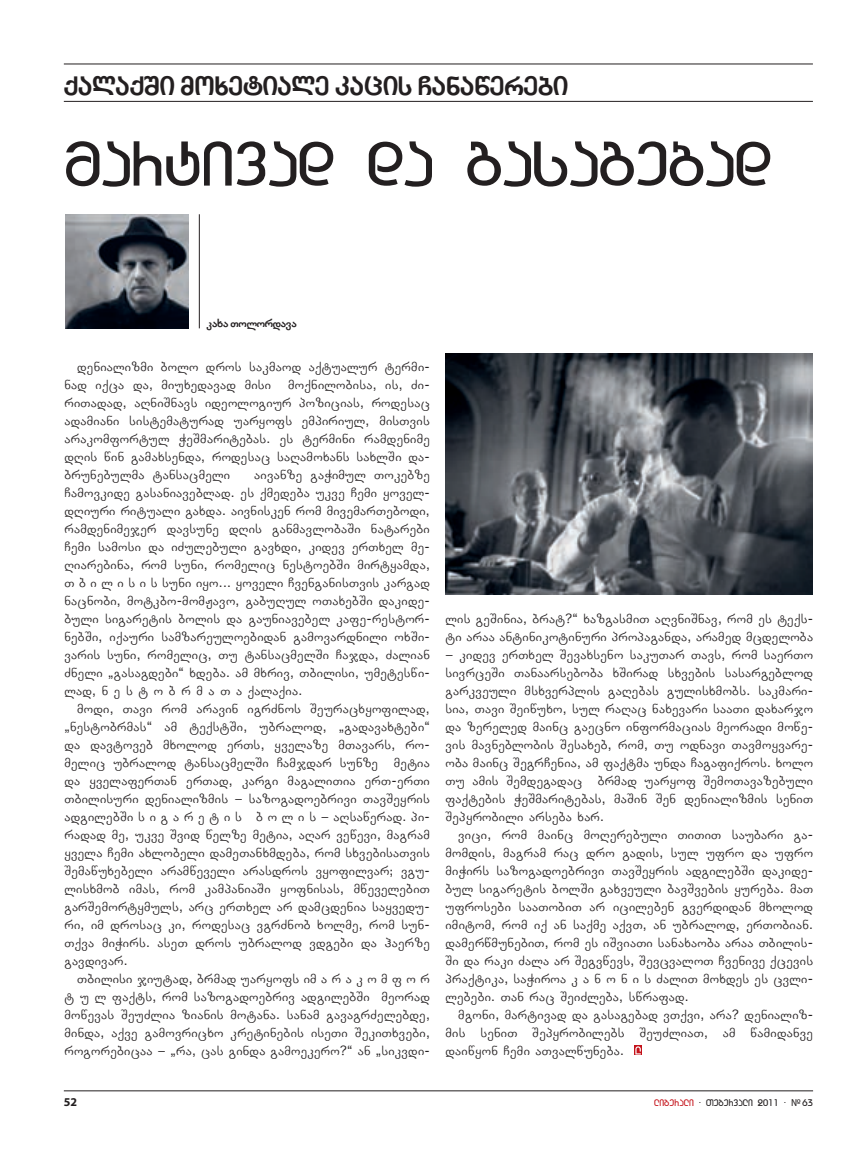
<style>
.page{position:relative;width:864px;height:1153px;background:#fff}
.page>*{position:absolute;margin:0;border:0;box-sizing:border-box;transform-origin:0 0}
.t1{font:67.5px "Bauhaus Mtavruli Thin A";letter-spacing:-.02em;color:#231f20;scale:1.11 1}
.t2{font:700 27px "A Kolkhety M";letter-spacing:-.01em;color:#231f20}
.t3{font:13.5px/18px "A Kolkhety N";letter-spacing:.02em;color:#231f20;text-align:justify}
.t4{font:700 12px "A Kolkhety N";letter-spacing:-.02em;color:#231f20}
.t5{font:700 12px "Myriad Pro";color:#231f20}
.t6{font:10.5px "Bauhaus Mtavruli Thin A";color:#231f20}
.s1{color:#c4121a}
.s2{font-family:"Myriad Pro"}
</style>
<div class="page">
<hr style="left:64px;top:64px;width:748px;height:1px;background:#231f20">
<hr style="left:64px;top:101px;width:748px;height:1px;background:#231f20">
<hr style="left:199px;top:214px;width:1px;height:114px;background:#231f20">
<img style="left:65px;top:214px;width:124px;height:114px">
<svg style="left:634px;top:1045px;width:7px;height:10px"></svg>
<svg style="left:635px;top:1046px;width:5px;height:8px"></svg>
<img style="left:445px;top:353px;width:367px;height:242px">
<hr style="left:64px;top:1090px;width:748px;height:1px;background:#231f20">
<h2 class="t2" style="left:64px;top:73px;width:505px">QALAQSI MOXETIALE KACIS CANAWEREBI</h2>
<h1 class="t1" style="left:64px;top:132px;width:639px">MARTIVAD DA GASAGEBAD</h1>
<p class="t4" style="left:206px;top:317px;width:92px">kaxa Tolordava</p>
<p class="t3" style="left:64px;top:358px;width:367px;text-indent:13px">DENIALIZMI BOLO DROS SAKMAOD AQTUALUR TERMI-<br>NAD IQCA DA, MIUXEDAVAD MISI</p>
<p class="t3" style="left:64px;top:376px;width:367px;text-indent:223px">MOQNILOBISA, IS, ZI-RITADAD, ARNISNAVS IDEOLOGIUR POZICIAS, RODESAC ADAMIANI SISTEMATURAD UARYOFS EMPIRIUL, MISTVIS ARAKOMFORTUL WESMARITEBAS. ES TERMINI RAMDENIME DRIS WIN GAMAXSENDA, RODESAC SARAMOXANS SAXLSI DA-BRUNEBULMA TANSACMELI</p>
<p class="t3" style="left:64px;top:466px;width:367px;text-indent:190px">AIVANZE GAWIMUL TOKEBZE CAMOVKIDE GASANIAVEBLAD. ES QMEDEBA UKVE CEMI YOVEL-DRIURI RITUALI GAXDA. AIVNISKEN ROM MIVEMARTEBODI, RAMDENIMEJER DAVSUNE DRIS GANMAVLOBASI NATAREBI CEMI SAMOSI DA IZULEBULI GAVXDI, KIDEV ERTXEL ME-RIAREBINA, ROM SUNI, ROMELIC NESTOEBSI MIRTYAMDA, T B I L I S I S SUNI IYO... YOVELI CVENGANISTVIS KARGAD NACNOBI, MOTKBO-MOMJAVO, GABURUL OTAXEBSI DAKIDE-BULI SIGARETIS BOLIS DA GAUNIAVEBEL KAFE-RESTOR-NEBSI, IQAURI SAMZAREULOEBIDAN GAMOVARDNILI OXSI-VARIS SUNI, ROMELIC, TU TANSACMELSI CAJDA, ZALIAN ZNELI `GASAGDEBI~ XDEBA. AM MXRIV, TBILISI, UMETESWI-LAD, N E S T O B R M A T A QALAQIA.</p>
<p class="t3" style="left:64px;top:700px;width:367px;text-indent:13px">MODI, TAVI ROM ARAVIN IGRZNOS SEURACXYOFILAD, `NESTOBRMAS~ AM TEQSTSI, UBRALOD, `GADAVAXTEBI~ DA DAVTOVEB MXOLOD ERTS, YVELAZE MTAVARS, RO-MELIC UBRALOD TANSACMELSI CAMJDAR SUNZE METIA DA YVELAFERTAN ERTAD, KARGI MAGALITIA ERT-ERTI TBILISURI DENIALIZMIS _ SAZOGADOEBRIVI TAVSEYRIS ADGILEBSI S I G A R E T I S B O L I S _ ARSAWERAD. PI-RADAD ME, UKVE SVID WELZE METIA, ARAR VEWEVI, MAGRAM YVELA CEMI AXLOBELI DAMETANXMDEBA, ROM SXVEBISATVIS SEMAWUXEBELI ARAMWEVELI ARASDROS VYOFILVAR; VGU-LISXMOB IMAS, ROM KAMPANIASI YOFNISAS, MWEVELEBIT GARSEMORTYMULS, ARC ERTXEL AR DAMCDENIA SAYVEDU-RI, IM DROSAC KI, RODESAC VGRZNOB XOLME, ROM SUN-TQVA MIWIRS. ASET DROS UBRALOD VDGEBI DA HAERZE GAVDIVAR.</p>
<p class="t3" style="left:64px;top:970px;width:367px;text-indent:13px">TBILISI JIUTAD, BRMAD UARYOFS IM A R A K O M F O R T U L FAQTS, ROM SAZOGADOEBRIV ADGILEBSI MEORAD MOWEVAS SEUZLIA ZIANIS MOTANA. SANAM GAVAGRZELEBDE, MINDA, AQVE GAMOVRICXO KRETINEBIS ISETI SEKITXVEBI, ROGOREBICAA _ `RA, CAS GINDA GAMOEKERO?~ AN `SIKVDI-</p>
<p class="t3" style="left:445px;top:610px;width:369px">LIS GESINIA, BRAT?~ XAZGASMIT ARVNISNAV, ROM ES TEQS-TI ARAA ANTINIKOTINURI PROPAGANDA, ARAMED MCDELOBA _ KIDEV ERTXEL SEVAXSENO SAKUTAR TAVS, ROM SAERTO SIVRCESI TANAARSEBOBA XSIRAD SXVEBIS SASARGEBLOD GARKVEULI MSXVERPLIS GAREBAS GULISXMOBS. SAKMARI-SIA, TAVI SEIWUXO, SUL RARAC NAXEVARI SAATI DAXARJO DA ZERELED MAINC GAECNO INFORMACIAS MEORADI MOWE-VIS MAVNEBLOBIS SESAXEB, ROM, TU ODNAVI TAVMOYVARE-OBA MAINC SEGRCENIA, AM FAQTMA UNDA CAGAFIQROS. XOLO TU AMIS SEMDEGADAC BRMAD UARYOF SEMOTAVAZEBULI FAQTEBIS WESMARITEBAS, MASIN SEN DENIALIZMIS SENIT SEPYROBILI ARSEBA XAR.</p>
<p class="t3" style="left:445px;top:826px;width:369px;text-indent:13px">VICI, ROM MAINC MOREREBULI TITIT SAUBARI GA-MOMDIS, MAGRAM RAC DRO GADIS, SUL UFRO DA UFRO MIWIRS SAZOGADOEBRIVI TAVSEYRIS ADGILEBSI DAKIDE-BUL SIGARETIS BOLSI GAXVEULI BAVSVEBIS YUREBA. MAT UFROSEBI SAATOBIT AR ICILEBEN GVERDIDAN MXOLOD IMITOM, ROM IQ AN SAQME AQVT, AN UBRALOD, ERTOBIAN.<br>DAMERWMUNEBIT, ROM ES ISVIATI SANAXAOBA ARAA TBILIS-SI DA RAKI ZALA AR SEGVWEVS, SEVCVALOT CVENIVE QCEVIS PRAQTIKA, SAWIROA K A N O N I S ZALIT MOXDES ES CVLI-LEBEBI. TAN RAC SEIZLEBA, SWRAFAD.</p>
<p class="t3" style="left:445px;top:1006px;width:369px;text-indent:13px">MGONI, MARTIVAD DA GASAGEBAD VTQVI, ARA? DENIALIZ-MIS SENIT SEPYROBILEBS SEUZLIAT, AM WAMIDANVE DAIWYON CEMI ATVALWUNEBA.</p>
<p class="t5" style="left:64px;top:1094px;width:15px">52</p>
<p class="t6" style="left:653px;top:1097px;width:160px"><span class="s1">LIBERALI</span> . TEBERVALI 2011 . <span class="s2">№</span> 63</p>
</div>
